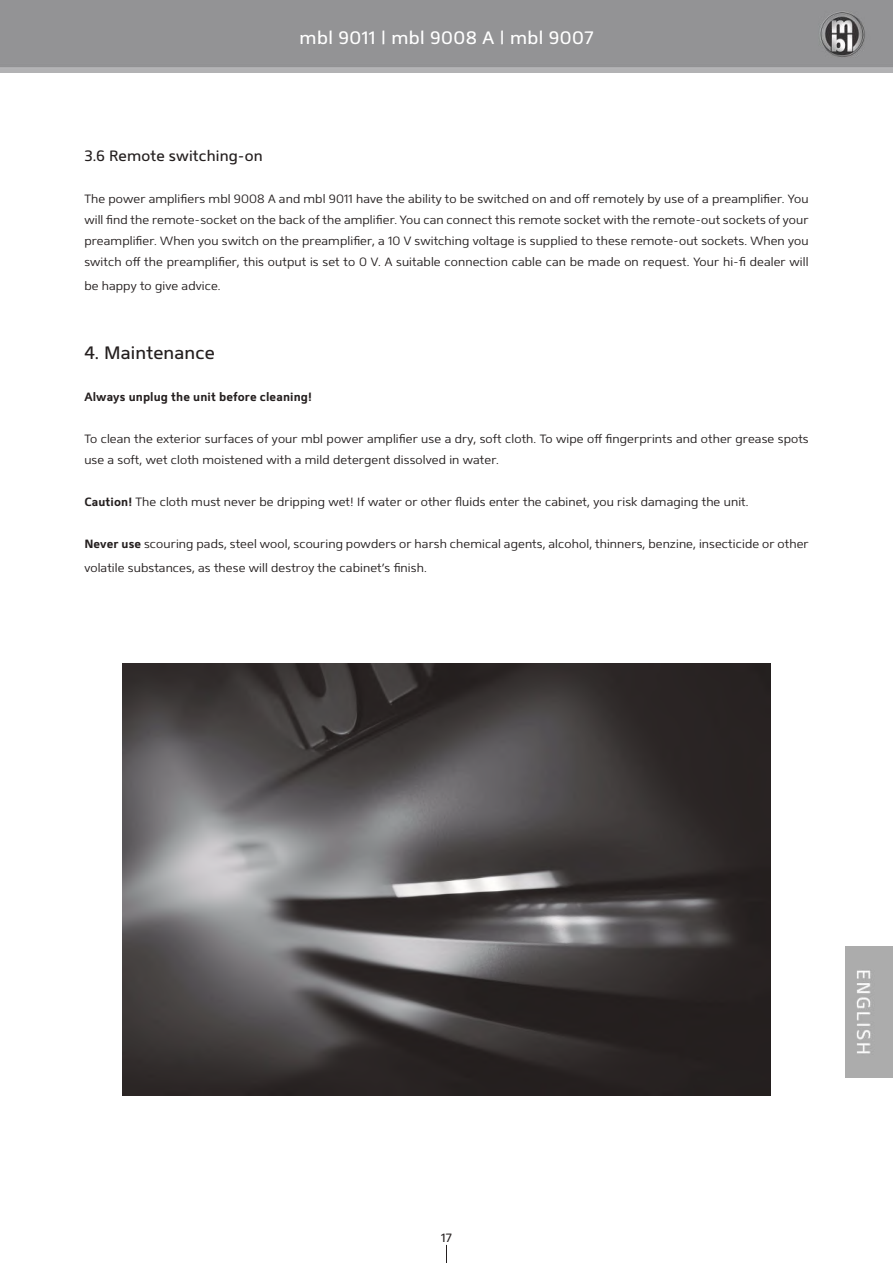
<style>
.page{position:relative;width:893px;height:1263px;background:#fff}
.page>*{position:absolute;margin:0;border:0;box-sizing:border-box;transform-origin:0 0}
.t1{font:18px "Mentone";letter-spacing:.025em;color:#fff}
.t2{font:18px "Mentone";letter-spacing:.01em;color:#241f1f}
.t3{font:15px "Mentone";letter-spacing:.01em;color:#241f1f}
.t4{font:300 12px/21px "Mentone";letter-spacing:.01em;color:#241f1f}
.t5{font:700 12px "Mentone";letter-spacing:.01em;color:#241f1f}
.t6{font:12px "Mentone";color:#241f1f}
.s1{font-weight:700}
</style>
<div class="page">
<img style="left:0;top:0;width:893px;height:72px">
<svg style="left:446px;top:1245px;width:1px;height:18px"></svg>
<img style="left:846px;top:947px;width:47px;height:131px">
<img style="left:122px;top:663px;width:649px;height:433px">
<h1 class="t1" style="left:300px;top:27px;width:295px">mbl 9011 | mbl 9008 A | mbl 9007</h1>
<p class="t3" style="left:84px;top:147px;width:180px">3.6 Remote switching-on</p>
<p class="t4" style="left:84px;top:188px;width:726px;text-align:justify">The power amplifiers mbl 9008 A and mbl 9011 have the ability to be switched on and off remotely by use of a preamplifier. You will find the remote-socket on the back of the amplifier. You can connect this remote socket with the remote-out sockets of your preamplifier. When you switch on the preamplifier, a 10 V switching voltage is supplied to these remote-out sockets. When you switch off the preamplifier, this output is set to 0 V. A suitable connection cable can be made on request. Your hi-fi dealer will</p>
<p class="t4" style="left:84px;top:275px;width:138px">be happy to give advice.</p>
<h1 class="t2" style="left:84px;top:342px;width:132px">4. Maintenance</h1>
<p class="t5" style="left:84px;top:389px;width:229px">Always unplug the unit before cleaning!</p>
<p class="t4" style="left:84px;top:428px;width:726px">To clean the exterior surfaces of your mbl power amplifier use a dry, soft cloth. To wipe off fingerprints and other grease spots use a soft, wet cloth moistened with a mild detergent dissolved in water.</p>
<p class="t4" style="left:84px;top:491px;width:666px"><span class="s1">Caution!</span> The cloth must never be dripping wet! If water or other fluids enter the cabinet, you risk damaging the unit.</p>
<p class="t4" style="left:84px;top:532px;width:726px;line-height:24px"><span class="s1">Never use</span> scouring pads, steel wool, scouring powders or harsh chemical agents, alcohol, thinners, benzine, insecticide or other volatile substances, as these will destroy the cabinet’s finish.</p>
<p class="t6" style="left:441px;top:1231px;width:12px">17</p>
</div>
